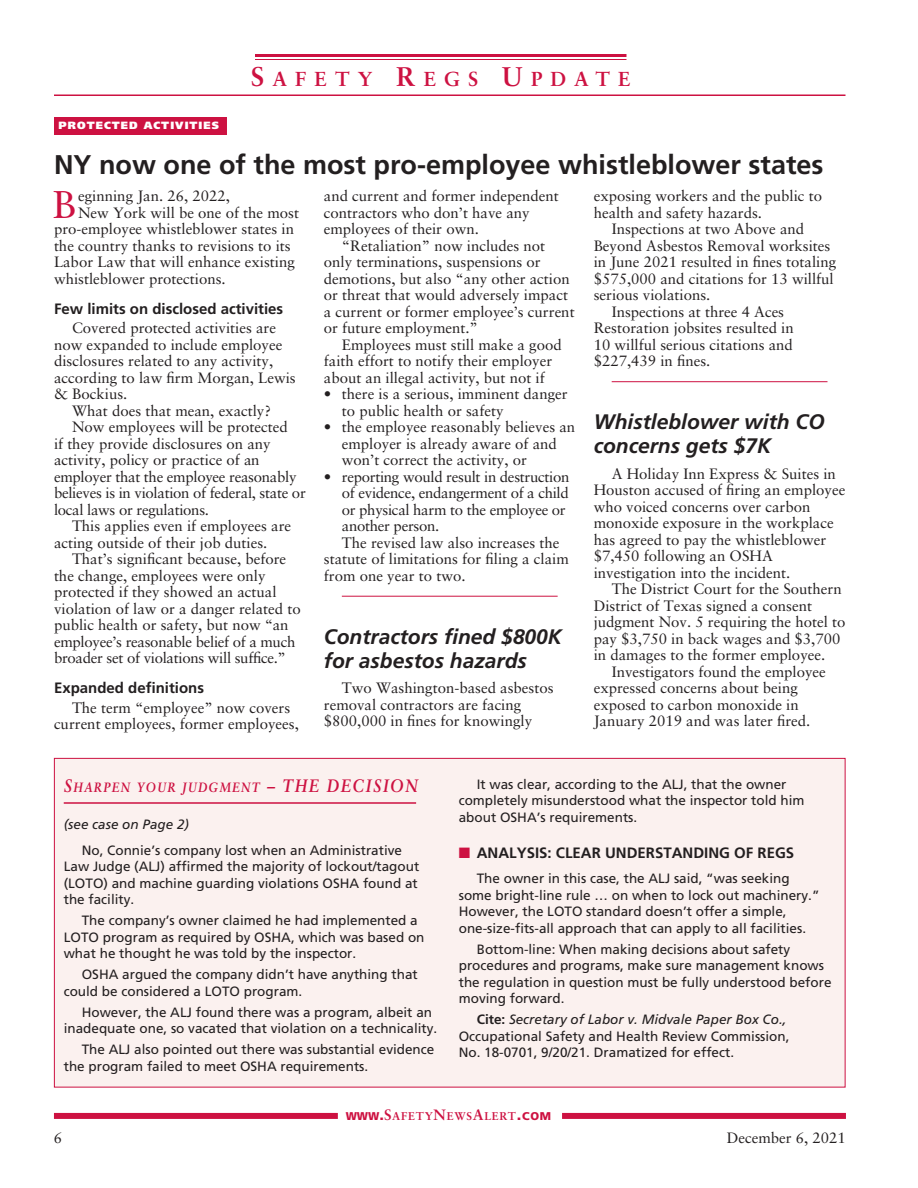
<style>
.page{position:relative;width:918px;height:1188px;background:#fff}
.page>*{position:absolute;margin:0;border:0;box-sizing:border-box;transform-origin:0 0}
._1a_Copy-drop_charac{font:38.7px "Sabon";color:#cd1141}
.Major_head_SCA{font:700 27px "Frutiger";color:#231f20}
.p6_Minor_Headline_SC{font:italic 700 21px/24px "Frutiger";color:#231f20}
.Department_Head_SCA{font:700 20.25px "Sabon";letter-spacing:.4em;color:#cd1141}
._1___Copy_SCA{font:15px/16.5px "Sabon";color:#231f20}
._1___Copy_SCA-2{font:15px/16.5px "Sabon";letter-spacing:-.02em;color:#231f20}
._1a_Copy-drop_charac-2{font:15px "Sabon";color:#231f20}
._3___Copy_Bullets_SC{font:15px/16.5px "Sabon";color:#231f20}
._3___Copy_Bullets_SC-2{font:15px/16.5px "Sabon";letter-spacing:-.02em;color:#231f20}
._2___Copy_Subhead_SC{font:700 15px "Frutiger";color:#231f20}
._6___Sidebar_Headlin{font:700 15px "Frutiger";color:#231f20}
._4___Sidebar_Copy_SC{font:13.5px/16.5px "Frutiger";color:#231f20}
.t1{font:italic 700 13.5px "Sabon";letter-spacing:.115em;color:#cd1141;scale:.88 1}
.t2{font:italic 13.5px "Frutiger";color:#231f20}
.t3{font:700 11.25px "Sabon";letter-spacing:.065em;color:#cd1141}
.Story_Head_SCA{font:900 10.5px "Frutiger";letter-spacing:.1em;color:#fff}
.s1{font-size:27px}
.s2{font-size:18px}
.s3{color:#cd1141}
.s4{font-weight:700}
.s5{font-style:italic}
.s6{font-size:18px;color:#fff}
.s7{font-family:"Frutiger";font-weight:900}
.s8{font-family:"Frutiger";font-weight:900;font-size:15px}
.s9{font-size:15px}
</style>
<div class="page">
<hr style="left:342px;top:596px;width:216px;height:1px;background:#cd1141">
<hr style="left:612px;top:381px;width:216px;height:1px;background:#cd1141">
<hr style="left:255px;top:54px;width:371px;height:3px;background:#cd1141">
<hr style="left:255px;top:59px;width:371px;height:1px;background:#cd1141">
<hr style="left:54px;top:94px;width:792px;height:2px;background:#cd1141">
<div style="left:54px;top:117px;width:173px;height:18px;background:#cd1141"></div>
<div style="left:54px;top:1113px;width:792px;height:6px;background:#cd1141"></div>
<div style="left:338px;top:1110px;width:224px;height:18px;background:#fff"></div>
<div style="left:54px;top:758px;width:791px;height:329px;background:#fbf1ef"></div>
<hr style="left:64px;top:802px;width:352px;height:2px;background:#cd1141">
<p class="Department_Head_SCA" style="left:251px;top:66px;width:381px"><span class="s1">S</span>AFETY <span class="s1">R</span>EGS <span class="s1">U</span>PDATE</p>
<p class="Story_Head_SCA" style="left:58px;top:119px;width:162px">PROTECTED ACTIVITIES</p>
<p class="Major_head_SCA" style="left:54px;top:149px;width:771px">NY now one of the most pro-employee whistleblower states</p>
<p class="_1a_Copy-drop_charac" style="left:53px;top:181px;width:25px">B</p>
<p class="_1a_Copy-drop_charac-2" style="left:78px;top:187px;width:153px">eginning Jan. 26, 2022,</p>
<p class="_1a_Copy-drop_charac-2" style="left:78px;top:204px;width:222px">New York will be one of the most</p>
<p class="_1a_Copy-drop_charac-2" style="left:54px;top:220px;width:242px">pro-employee whistleblower states in</p>
<p class="_1a_Copy-drop_charac-2" style="left:54px;top:237px;width:238px">the country thanks to revisions to its</p>
<p class="_1a_Copy-drop_charac-2" style="left:54px;top:253px;width:242px">Labor Law that will enhance existing</p>
<p class="_1a_Copy-drop_charac-2" style="left:54px;top:270px;width:173px">whistleblower protections.</p>
<p class="_2___Copy_Subhead_SC" style="left:54px;top:300px;width:231px">Few limits on disclosed activities</p>
<p class="_1___Copy_SCA" style="left:54px;top:320px;width:243px;text-indent:18px">Covered protected activities are now expanded to include employee disclosures related to any activity, according to law firm Morgan, Lewis &amp; Bockius.</p>
<p class="_1___Copy_SCA" style="left:72px;top:402px;width:201px">What does that mean, exactly?</p>
<p class="_1___Copy_SCA-2" style="left:54px;top:419px;width:253px;text-indent:18px">Now employees will be protected<br>if they provide disclosures on any activity, policy or practice of an employer that the employee reasonably believes is in violation of federal, state or local laws or regulations.</p>
<p class="_1___Copy_SCA" style="left:54px;top:518px;width:239px;text-indent:18px">This applies even if employees are acting outside of their job duties.</p>
<p class="_1___Copy_SCA" style="left:54px;top:551px;width:248px;text-indent:18px">That’s significant because, before the change, employees were only protected if they showed an actual violation of law or a danger related to public health or safety, but now “an employee’s reasonable belief of a much broader set of violations will suffice.”</p>
<p class="_2___Copy_Subhead_SC" style="left:54px;top:679px;width:152px">Expanded definitions</p>
<p class="_1___Copy_SCA" style="left:54px;top:699px;width:246px;text-indent:18px">The term “employee” now covers current employees, former employees,</p>
<p class="_1___Copy_SCA" style="left:324px;top:188px;width:237px">and current and former independent contractors who don’t have any employees of their own.</p>
<p class="_1___Copy_SCA" style="left:324px;top:237px;width:252px;text-indent:18px">“Retaliation” now includes not only terminations, suspensions or demotions, but also “any other action or threat that would adversely impact a current or former employee’s current or future employment.”</p>
<p class="_1___Copy_SCA" style="left:324px;top:336px;width:239px;text-indent:18px">Employees must still make a good faith effort to notify their employer about an illegal activity, but not if</p>
<p class="_3___Copy_Bullets_SC" style="left:342px;top:386px;width:227px;text-indent:-18px">• there is a serious, imminent danger to public health or safety</p>
<p class="_3___Copy_Bullets_SC" style="left:342px;top:419px;width:235px;text-indent:-18px">• the employee reasonably believes an employer is already aware of and won’t correct the activity, or</p>
<p class="_3___Copy_Bullets_SC-2" style="left:342px;top:468px;width:229px;text-indent:-18px">• reporting would result in destruction of evidence, endangerment of a child or physical harm to the employee or another person.</p>
<p class="_1___Copy_SCA" style="left:324px;top:534px;width:247px;text-indent:18px">The revised law also increases the statute of limitations for filing a claim from one year to two.</p>
<p class="p6_Minor_Headline_SC" style="left:324px;top:625px;width:240px">Contractors fined $800K for asbestos hazards</p>
<p class="_1___Copy_SCA" style="left:324px;top:680px;width:231px;text-indent:18px">Two Washington-based asbestos removal contractors are facing $800,000 in fines for knowingly</p>
<p class="_1___Copy_SCA" style="left:594px;top:188px;width:230px">exposing workers and the public to health and safety hazards.</p>
<p class="_1___Copy_SCA" style="left:594px;top:221px;width:244px;text-indent:18px">Inspections at two Above and<br>Beyond Asbestos Removal worksites in June 2021 resulted in fines totaling $575,000 and citations for 13 willful serious violations.</p>
<p class="_1___Copy_SCA" style="left:594px;top:303px;width:202px;text-indent:18px">Inspections at three 4 Aces<br>Restoration jobsites resulted in<br>10 willful serious citations and $227,439 in fines.</p>
<p class="p6_Minor_Headline_SC" style="left:594px;top:410px;width:233px">Whistleblower with CO concerns gets $7K</p>
<p class="_1___Copy_SCA" style="left:594px;top:465px;width:253px;text-indent:18px">A Holiday Inn Express &amp; Suites in Houston accused of firing an employee who voiced concerns over carbon monoxide exposure in the workplace has agreed to pay the whistleblower $7,450 following an OSHA investigation into the incident.</p>
<p class="_1___Copy_SCA" style="left:594px;top:581px;width:253px;text-indent:18px">The District Court for the Southern District of Texas signed a consent judgment Nov. 5 requiring the hotel to pay $3,750 in back wages and $3,700 in damages to the former employee.</p>
<p class="_1___Copy_SCA" style="left:594px;top:663px;width:234px;text-indent:18px">Investigators found the employee expressed concerns about being exposed to carbon monoxide in<br>January 2019 and was later fired.</p>
<p class="t1" style="left:64px;top:779px;width:404px"><span class="s2">S</span>HARPEN YOUR JUDGMENT <span class="s2">– THE DECISION</span></p>
<p class="t2" style="left:64px;top:817px;width:127px">(see case on Page 2)</p>
<p class="_4___Sidebar_Copy_SC" style="left:64px;top:842px;width:357px;text-indent:18px">No, Connie’s company lost when an Administrative Law Judge (ALJ) affirmed the majority of lockout/tagout (LOTO) and machine guarding violations OSHA found at the facility.</p>
<p class="_4___Sidebar_Copy_SC" style="left:64px;top:912px;width:362px;text-indent:18px">The company’s owner claimed he had implemented a<br>LOTO program as required by OSHA, which was based on what he thought he was told by the inspector.</p>
<p class="_4___Sidebar_Copy_SC" style="left:64px;top:966px;width:356px;text-indent:18px">OSHA argued the company didn’t have anything that could be considered a LOTO program.</p>
<p class="_4___Sidebar_Copy_SC" style="left:64px;top:1004px;width:375px;text-indent:18px">However, the ALJ found there was a program, albeit an inadequate one, so vacated that violation on a technicality.</p>
<p class="_4___Sidebar_Copy_SC" style="left:64px;top:1041px;width:372px;text-indent:18px">The ALJ also pointed out there was substantial evidence the program failed to meet OSHA requirements.</p>
<p class="_4___Sidebar_Copy_SC" style="left:459px;top:776px;width:347px;text-indent:18px">It was clear, according to the ALJ, that the owner completely misunderstood what the inspector told him about OSHA’s requirements.</p>
<p class="_6___Sidebar_Headlin" style="left:459px;top:844px;width:337px"><span class="s3">■</span> ANALYSIS: CLEAR UNDERSTANDING OF REGS</p>
<p class="_4___Sidebar_Copy_SC" style="left:459px;top:870px;width:362px;text-indent:18px">The owner in this case, the ALJ said, “was seeking some bright-line rule … on when to lock out machinery.” However, the LOTO standard doesn’t offer a simple, one-size-fits-all approach that can apply to all facilities.</p>
<p class="_4___Sidebar_Copy_SC" style="left:459px;top:941px;width:374px;text-indent:18px">Bottom-line: When making decisions about safety procedures and programs, make sure management knows the regulation in question must be fully understood before moving forward.</p>
<p class="_4___Sidebar_Copy_SC" style="left:459px;top:1011px;width:332px;text-indent:18px"><span class="s4">Cite:</span> <span class="s5">Secretary of Labor v. Midvale Paper Box Co.,<br></span>Occupational Safety and Health Review Commission,<br>No. 18-0701, 9/20/21. Dramatized for effect.</p>
<p class="t3" style="left:338px;top:1109px;width:226px"><span class="s6">x</span><span class="s7">WWW</span><span class="s8">.</span><span class="s9">S</span>AFETY<span class="s9">N</span>EWS<span class="s9">A</span>LERT<span class="s8">.</span><span class="s7">COM</span><span class="s6">X</span></p>
<p class="_1___Copy_SCA" style="left:54px;top:1129px;width:10px">6</p>
<p class="_1___Copy_SCA" style="left:727px;top:1129px;width:121px">December 6, 2021</p>
</div>
